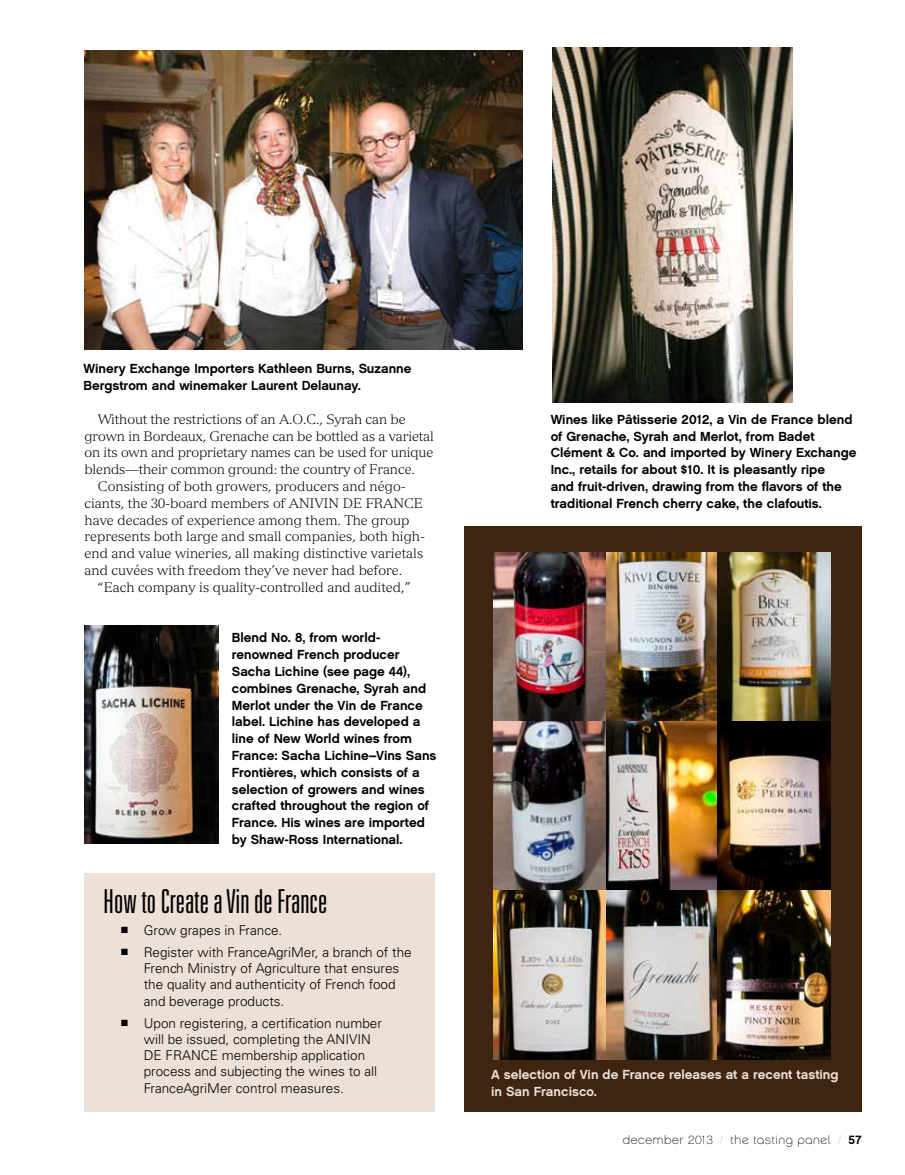
<style>
.page{position:relative;width:905px;height:1175px;background:#fff}
.page>*{position:absolute;margin:0;border:0;box-sizing:border-box;transform-origin:0 0}
.t1{font:300 ultra-condensed 33px "Univers LT Std";color:#000}
.t2{font:300 13.5px "Versailles LT Std";color:#000}
.t3{font:300 13.5px/16.2px "Univers LT Std";color:#000}
.t4{font:13.2px/16.8px "Chalet New York Nineteen Sixty";color:#000}
.t5{font:13.2px/16.8px "Chalet New York Nineteen Sixty";color:#ede0d7}
.t6{font:12px "Chalet Paris Nineteen Seventy";letter-spacing:.05em;color:#000}
.s1{font-family:"Chalet Paris Nineteen Sixty"}
.s2{font-family:"Chalet Paris Nineteen Eighty"}
.s3{color:#bcbec0}
.s4{font-family:"Chalet New York Nineteen Sixty"}
</style>
<div class="page">
<div style="left:84px;top:873px;width:350px;height:238px;background:#ede0d7"></div>
<div style="left:464px;top:526px;width:397px;height:586px;background:#3f2510"></div>
<img style="left:552px;top:48px;width:240px;height:354px">
<img style="left:84px;top:50px;width:439px;height:299px">
<img style="left:84px;top:625px;width:134px;height:218px">
<img style="left:493px;top:552px;width:224px;height:507px">
<img style="left:717px;top:552px;width:113px;height:507px">
<p class="t4" style="left:83px;top:360px;width:329px">Winery Exchange Importers Kathleen Burns, Suzanne<br>Bergstrom and winemaker Laurent Delaunay.</p>
<p class="t2" style="left:98px;top:411px;width:309px">Without the restrictions of an A.O.C., Syrah can be</p>
<p class="t2" style="left:84px;top:428px;width:351px">grown in Bordeaux, Grenache can be bottled as a varietal</p>
<p class="t2" style="left:84px;top:444px;width:350px">on its own and proprietary names can be used for unique</p>
<p class="t2" style="left:84px;top:461px;width:332px">blends—their common ground: the country of France.</p>
<p class="t2" style="left:98px;top:478px;width:309px">Consisting of both growers, producers and négo-</p>
<p class="t2" style="left:84px;top:495px;width:340px">ciants, the 30-board members of ANIVIN DE FRANCE</p>
<p class="t2" style="left:84px;top:512px;width:326px">have decades of experience among them. The group</p>
<p class="t2" style="left:84px;top:528px;width:342px">represents both large and small companies, both high-</p>
<p class="t2" style="left:84px;top:545px;width:340px">end and value wineries, all making distinctive varietals</p>
<p class="t2" style="left:84px;top:562px;width:319px">and cuvées with freedom they’ve never had before.</p>
<p class="t2" style="left:98px;top:579px;width:314px">“Each company is quality-controlled and audited,”</p>
<p class="t4" style="left:232px;top:629px;width:206px">Blend No. 8, from world&shy;renowned French producer<br>Sacha Lichine (see page 44), combines Grenache, Syrah and<br>Merlot under the Vin de France label. Lichine has developed a line of New World wines from<br>France: Sacha Lichine–Vins Sans<br>Frontières, which consists of a selection of growers and wines crafted throughout the region of<br>France. His wines are imported by Shaw-Ross International.</p>
<h1 class="t1" style="left:103px;top:883px;width:226px">How to Create a Vin de France</h1>
<p class="t3" style="left:121px;top:922px;width:163px">■ Grow grapes in France.</p>
<p class="t3" style="left:144px;top:944px;width:269px;text-indent:-22px">■ Register with FranceAgriMer, a branch of the French Ministry of Agriculture that ensures the quality and authenticity of French food and beverage products.</p>
<p class="t3" style="left:144px;top:1015px;width:240px;text-indent:-22px">■ Upon registering, a certification number will be issued, completing the ANIVIN DE FRANCE membership application process and subjecting the wines to all FranceAgriMer control measures.</p>
<p class="t4" style="left:550px;top:411px;width:307px">Wines like Pâtisserie 2012, a Vin de France blend of Grenache, Syrah and Merlot, from Badet Clément &amp; Co. and imported by Winery Exchange Inc., retails for about $10. It is pleasantly ripe<br>and fruit-driven, drawing from the flavors of the traditional French cherry cake, the clafoutis.</p>
<p class="t5" style="left:491px;top:1066px;width:349px">A selection of Vin de France releases at a recent tasting in San Francisco.</p>
<p class="t6" style="left:622px;top:1132px;width:240px"><span class="s1">december</span> <span class="s2">2013</span> <span class="s3">/</span> the ta<span class="s2">s</span>ting panel <span class="s3">/</span> <span class="s4">57</span></p>
</div>
